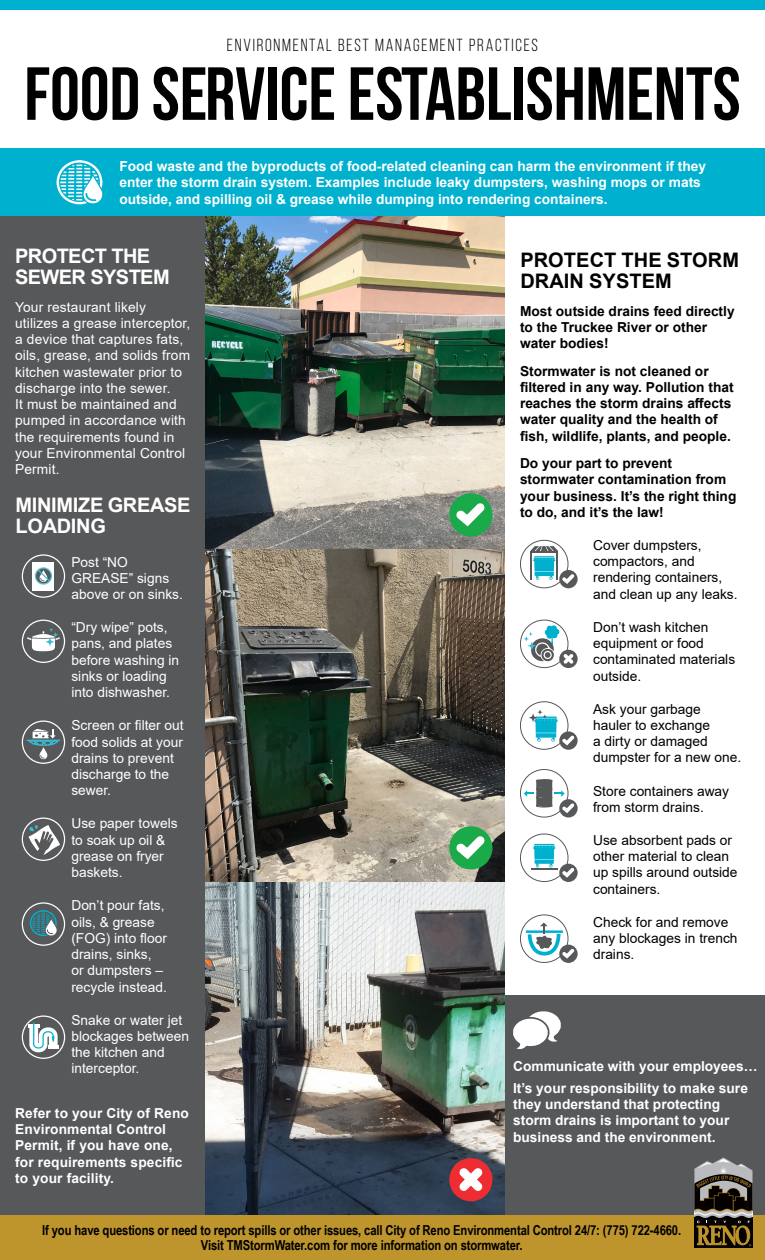
<style>
.page{position:relative;width:765px;height:1260px;background:#fff}
.page>*{position:absolute;margin:0;border:0;box-sizing:border-box;transform-origin:0 0}
.t1{font:700 75px "Bebas Neue";color:#000}
.t2{font:700 20px/21.2px "Arial";letter-spacing:-.015em;color:#fff}
.t3{font:700 20px/21.2px "Arial";letter-spacing:.005em;color:#000}
.t4{font:17.5px "Bebas Neue";letter-spacing:.1em;color:#000}
.t5{font:13.75px/16.2px "Arial";color:#fff}
.t6{font:700 13.75px/16.2px "Arial";color:#fff}
.t7{font:13.75px/16.2px "Arial";color:#000}
.t8{font:700 13.75px/16.2px "Arial";color:#000}
.t9{font:700 13.75px "Arial Narrow";letter-spacing:-.01em;color:#000}
</style>
<div class="page">
<div style="left:295px;top:995px;width:470px;height:220px;background:#57585a"></div>
<div style="left:0;top:216px;width:205px;height:999px;background:#57585a"></div>
<div style="left:0;top:0;width:765px;height:9px;background:#00b1cf"></div>
<div style="left:0;top:1215px;width:765px;height:45px;background:#be952d"></div>
<div style="left:694px;top:1217px;width:58px;height:31px;background:#060101"></div>
<svg style="left:694px;top:1158px;width:58px;height:89px"></svg>
<div style="left:22px;top:554px;width:43px;height:44px;border:1px solid #fff;border-radius:50%"></div>
<div style="left:32px;top:562px;width:22px;height:28px;background:#fff"></div>
<div style="left:35px;top:567px;width:17px;height:18px;border:1px solid #57c4db;border-radius:50%"></div>
<svg style="left:36px;top:568px;width:15px;height:15px"></svg>
<div style="left:22px;top:620px;width:43px;height:43px;border:1px solid #fff;border-radius:50%"></div>
<svg style="left:27px;top:628px;width:33px;height:23px"></svg>
<div style="left:22px;top:721px;width:43px;height:43px;border:1px solid #fff;border-radius:50%"></div>
<hr style="left:27px;top:740px;width:33px;height:1px;background:#36bdd7">
<svg style="left:28px;top:729px;width:31px;height:30px"></svg>
<img style="left:205px;top:216px;width:300px;height:999px">
<div style="left:449px;top:493px;width:43px;height:43px;background:#1aaa4a;border-radius:50%"></div>
<svg style="left:456px;top:503px;width:29px;height:23px"></svg>
<div style="left:449px;top:826px;width:43px;height:43px;background:#1aaa4a;border-radius:50%"></div>
<svg style="left:456px;top:836px;width:29px;height:23px"></svg>
<div style="left:449px;top:1158px;width:43px;height:43px;background:#ee2d33;border-radius:50%"></div>
<svg style="left:459px;top:1168px;width:24px;height:23px"></svg>
<div style="left:520px;top:540px;width:48px;height:48px;border:1px solid #57585a;border-radius:50%"></div>
<svg style="left:559px;top:570px;width:19px;height:18px"></svg>
<svg style="left:530px;top:546px;width:44px;height:38px"></svg>
<div style="left:22px;top:818px;width:43px;height:43px;border:1px solid #fff;border-radius:50%"></div>
<svg style="left:29px;top:825px;width:31px;height:30px"></svg>
<div style="left:520px;top:620px;width:48px;height:48px;border:1px solid #57585a;border-radius:50%"></div>
<svg style="left:559px;top:650px;width:19px;height:18px"></svg>
<svg style="left:524px;top:625px;width:49px;height:39px"></svg>
<div style="left:22px;top:902px;width:43px;height:44px;border:1px solid #fff;border-radius:50%"></div>
<svg style="left:30px;top:910px;width:27px;height:26px"></svg>
<div style="left:520px;top:701px;width:48px;height:49px;border:1px solid #57585a;border-radius:50%"></div>
<svg style="left:559px;top:731px;width:19px;height:19px"></svg>
<svg style="left:529px;top:709px;width:45px;height:36px"></svg>
<div style="left:520px;top:769px;width:48px;height:49px;border:1px solid #57585a;border-radius:50%"></div>
<svg style="left:559px;top:799px;width:19px;height:19px"></svg>
<svg style="left:524px;top:779px;width:50px;height:34px"></svg>
<div style="left:520px;top:834px;width:48px;height:48px;border:1px solid #57585a;border-radius:50%"></div>
<svg style="left:559px;top:864px;width:19px;height:18px"></svg>
<svg style="left:562px;top:868px;width:12px;height:10px"></svg>
<svg style="left:533px;top:844px;width:23px;height:24px"></svg>
<hr style="left:531px;top:868px;width:27px;height:2px;background:#57585a">
<div style="left:0;top:148px;width:765px;height:68px;background:#00b1cf"></div>
<svg style="left:57px;top:160px;width:46px;height:44px"></svg>
<svg style="left:513px;top:1011px;width:48px;height:38px"></svg>
<div style="left:520px;top:914px;width:48px;height:49px;border:1px solid #57585a;border-radius:50%"></div>
<svg style="left:559px;top:945px;width:19px;height:18px"></svg>
<svg style="left:526px;top:922px;width:48px;height:37px"></svg>
<div style="left:22px;top:1015px;width:43px;height:44px;border:1px solid #fff;border-radius:50%"></div>
<svg style="left:25px;top:1017px;width:37px;height:39px"></svg>
<p class="t4" style="left:227px;top:36px;width:313px">ENVIRONMENTAL BEST MANAGEMENT PRACTICES</p>
<p class="t1" style="left:24px;top:53px;width:718px">FOOD SERVICE ESTABLISHMENTS</p>
<p class="t6" style="left:119px;top:158px;width:588px">Food waste and the byproducts of food-related cleaning can harm the environment if they enter the storm drain system. Examples include leaky dumpsters, washing mops or mats outside, and spilling oil &amp; grease while dumping into rendering containers.</p>
<p class="t2" style="left:15px;top:245px;width:137px">PROTECT THE</p>
<p class="t2" style="left:15px;top:267px;width:156px">SEWER SYSTEM</p>
<p class="t5" style="left:15px;top:298px;width:177px">Your restaurant likely utilizes a grease interceptor, a device that captures fats, oils, grease, and solids from kitchen wastewater prior to discharge into the sewer.<br>It must be maintained and pumped in accordance with the requirements found in your Environmental Control<br>Permit.</p>
<p class="t2" style="left:16px;top:495px;width:177px">MINIMIZE GREASE<br>LOADING</p>
<p class="t5" style="left:71px;top:553px;width:113px">Post “NO<br>GREASE” signs above or on sinks.</p>
<p class="t5" style="left:71px;top:619px;width:109px">“Dry wipe” pots, pans, and plates before washing in sinks or loading into dishwasher.</p>
<p class="t5" style="left:71px;top:717px;width:114px">Screen or filter out food solids at your drains to prevent discharge to the sewer.</p>
<p class="t5" style="left:71px;top:815px;width:108px">Use paper towels to soak up oil &amp; grease on fryer baskets.</p>
<p class="t5" style="left:71px;top:897px;width:97px">Don’t pour fats, oils, &amp; grease (FOG) into floor drains, sinks, or dumpsters – recycle instead.</p>
<p class="t5" style="left:71px;top:1012px;width:119px">Snake or water jet blockages between the kitchen and interceptor.</p>
<p class="t6" style="left:15px;top:1105px;width:175px">Refer to your City of Reno<br>Environmental Control<br>Permit, if you have one, for requirements specific to your facility.</p>
<p class="t3" style="left:520px;top:249px;width:220px">PROTECT THE STORM<br>DRAIN SYSTEM</p>
<p class="t8" style="left:520px;top:303px;width:216px">Most outside drains feed directly to the Truckee River or other water bodies!</p>
<p class="t8" style="left:520px;top:363px;width:215px">Stormwater is not cleaned or filtered in any way. Pollution that reaches the storm drains affects water quality and the health of fish, wildlife, plants, and people.</p>
<p class="t8" style="left:520px;top:455px;width:218px">Do your part to prevent stormwater contamination from your business. It’s the right thing to do, and it’s the law!</p>
<p class="t7" style="left:593px;top:537px;width:146px">Cover dumpsters, compactors, and rendering containers, and clean up any leaks.</p>
<p class="t7" style="left:593px;top:619px;width:144px">Don’t wash kitchen equipment or food contaminated materials outside.</p>
<p class="t7" style="left:593px;top:701px;width:150px">Ask your garbage hauler to exchange<br>a dirty or damaged dumpster for a new one.</p>
<p class="t7" style="left:593px;top:782px;width:138px">Store containers away from storm drains.</p>
<p class="t7" style="left:593px;top:832px;width:146px">Use absorbent pads or other material to clean up spills around outside containers.</p>
<p class="t7" style="left:593px;top:914px;width:146px">Check for and remove any blockages in trench drains.</p>
<p class="t6" style="left:513px;top:1058px;width:246px">Communicate with your employees…</p>
<p class="t6" style="left:513px;top:1080px;width:236px">It’s your responsibility to make sure they understand that protecting storm drains is important to your business and the environment.</p>
<p class="t9" style="left:42px;top:1220px;width:641px">If you have questions or need to report spills or other issues, call City of Reno Environmental Control 24/7: (775) 722-4660.</p>
<p class="t9" style="left:201px;top:1235px;width:323px">Visit TMStormWater.com for more information on stormwater.</p>
</div>
